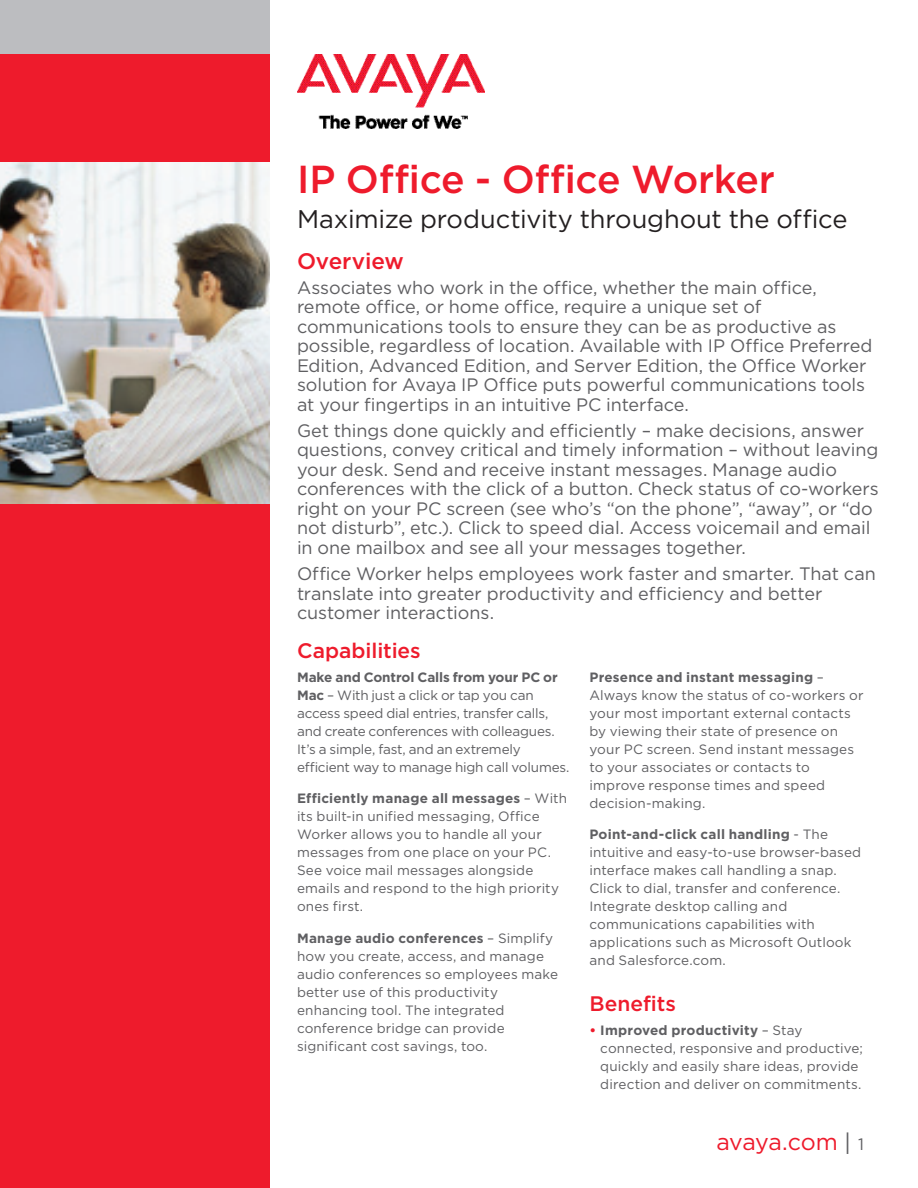
<style>
.page{position:relative;width:918px;height:1188px;background:#fff}
.page>*{position:absolute;margin:0;border:0;box-sizing:border-box;transform-origin:0 0}
.t1{font:500 39px "Gotham";letter-spacing:-.005em;color:#ee1b2c}
.Subtitle{font:25.5px "Gotham";letter-spacing:-.005em;color:#231f20}
.t2{font:23.25px "Gotham";letter-spacing:-.015em;color:#ee1b2c}
.Body_Header{font:500 22.5px "Gotham";letter-spacing:-.005em;color:#ee1b2c}
.Body_Header-2{font:500 21px "Gotham";color:#ee1b2c}
.intro{font:18px/19.5px "Gotham";letter-spacing:-.005em;color:#5f5f62}
.Body_Header-3{font:13.5px/18px "Gotham";letter-spacing:.01em;color:#5f5f62}
.Body_copy{font:13.5px/18px "Gotham";letter-spacing:.005em;color:#5f5f62}
.Body_copy-2{font:13.5px/18px "Gotham";letter-spacing:-.015em;color:#5f5f62}
.s1{font-weight:700}
.s2{font-weight:700;color:#ee1b2c}
.s3{color:#5f5f62}
.s4{font-size:16.5px;color:#5f5f62}
</style>
<div class="page">
<img style="left:297px;top:54px;width:187px;height:74px">
<div style="left:0;top:0;width:270px;height:1188px;background:#ee1b2c"></div>
<div style="left:0;top:0;width:270px;height:54px;background:#bcbdc0"></div>
<img style="left:0;top:162px;width:270px;height:342px">
<p class="t1" style="left:297px;top:157px;width:480px">IP Office - Office Worker</p>
<p class="Subtitle" style="left:297px;top:205px;width:552px">Maximize productivity throughout the office</p>
<p class="Body_Header" style="left:297px;top:248px;width:109px">Overview</p>
<p class="intro" style="left:297px;top:277px;width:577px">Associates who work in the office, whether the main office, remote office, or home office, require a unique set of communications tools to ensure they can be as productive as possible, regardless of location. Available with IP Office Preferred Edition, Advanced Edition, and Server Edition, the Office Worker solution for Avaya IP Office puts powerful communications tools at your fingertips in an intuitive PC interface.</p>
<p class="intro" style="left:297px;top:421px;width:583px">Get things done quickly and efficiently – make decisions, answer questions, convey critical and timely information – without leaving your desk. Send and receive instant messages. Manage audio conferences with the click of a button. Check status of co-workers right on your PC screen (see who’s “on the phone”, “away”, or “do not disturb”, etc.). Click to speed dial. Access voicemail and email in one mailbox and see all your messages together.</p>
<p class="intro" style="left:297px;top:564px;width:580px">Office Worker helps employees work faster and smarter. That can translate into greater productivity and efficiency and better customer interactions.</p>
<p class="Body_Header-2" style="left:297px;top:639px;width:125px">Capabilities</p>
<p class="Body_copy-2" style="left:297px;top:668px;width:274px"><span class="s1">Make and Control Calls from your PC or Mac</span> – With just a click or tap you can access speed dial entries, transfer calls, and create conferences with colleagues.<br>It’s a simple, fast, and an extremely efficient way to manage high call volumes.</p>
<p class="Body_copy" style="left:297px;top:789px;width:272px"><span class="s1">Efficiently manage all messages</span> – With its built-in unified messaging, Office Worker allows you to handle all your messages from one place on your PC.<br>See voice mail messages alongside emails and respond to the high priority ones first.</p>
<p class="Body_copy" style="left:297px;top:929px;width:263px"><span class="s1">Manage audio conferences</span> – Simplify how you create, access, and manage audio conferences so employees make better use of this productivity enhancing tool. The integrated conference bridge can provide significant cost savings, too.</p>
<p class="Body_Header-3" style="left:590px;top:668px;width:275px"><span class="s1">Presence and instant messaging</span> – Always know the status of co-workers or your most important external contacts by viewing their state of presence on your PC screen. Send instant messages to your associates or contacts to improve response times and speed decision-making.</p>
<p class="Body_Header-3" style="left:590px;top:825px;width:273px"><span class="s1">Point-and-click call handling</span> - The intuitive and easy-to-use browser-based interface makes call handling a snap.<br>Click to dial, transfer and conference.<br>Integrate desktop calling and communications capabilities with applications such as Microsoft Outlook and Salesforce.com.</p>
<p class="Body_Header-2" style="left:590px;top:992px;width:88px">Benefits</p>
<p class="Body_Header-3" style="left:600px;top:1021px;width:264px;text-indent:-11px"><span class="s2">•</span> <span class="s1">Improved productivity</span> – Stay connected, responsive and productive; quickly and easily share ideas, provide direction and deliver on commitments.</p>
<p class="t2" style="left:716px;top:1129px;width:149px">avaya.com <span class="s3">|</span> <span class="s4">1</span></p>
</div>
